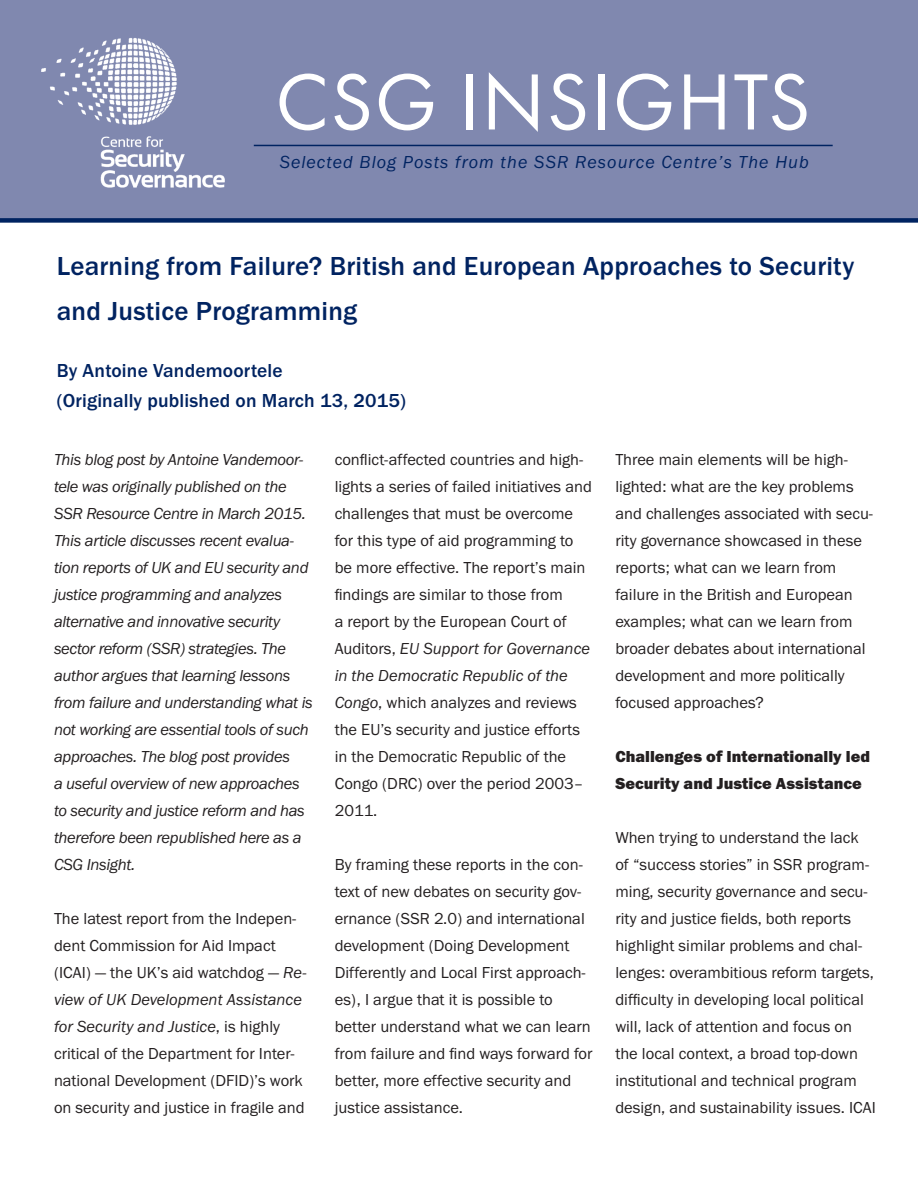
<style>
.page{position:relative;width:918px;height:1188px;background:#fff}
.page>*{position:absolute;margin:0;border:0;box-sizing:border-box;transform-origin:0 0}
.t1{font:82.5px "Futura PT";letter-spacing:.02em;color:#fff}
.t2{font:500 27px/45px "Franklin Gothic URW";letter-spacing:.01em;color:#002361}
.t3{font:500 19.5px "Franklin Gothic URW";letter-spacing:.01em;color:#002361}
.t4{font:18px "Franklin Gothic URW Boo Ita";letter-spacing:.06em;color:#002361}
.t5{font:16.5px/27px "Franklin Gothic URW Boo";color:#231f20}
.t6{font:16.5px/27px "Franklin Gothic URW Boo Ita";letter-spacing:-.02em;color:#231f20}
.t7{font:16.5px/27px "Franklin Gothic URW Hea";color:#231f20}
.s1{font-family:"Franklin Gothic URW Boo Ita"}
</style>
<div class="page">
<div style="left:0;top:0;width:918px;height:218px;background:#8088af"></div>
<img style="left:41px;top:38px;width:224px;height:150px">
<div style="left:0;top:218px;width:918px;height:5px;background:#002361"></div>
<hr style="left:254px;top:145px;width:579px;height:1px;background:#002361">
<h1 class="t1" style="left:275px;top:53px;width:537px">CSG INSIGHTS</h1>
<p class="t4" style="left:280px;top:150px;width:531px">Selected Blog Posts from the SSR Resource Centre’s The Hub</p>
<p class="t2" style="left:57px;top:243px;width:799px">Learning from Failure? British and European Approaches to Security and Justice Programming</p>
<p class="t3" style="left:57px;top:358px;width:228px">By Antoine Vandemoortele</p>
<p class="t3" style="left:57px;top:388px;width:351px">(Originally published on March 13, 2015)</p>
<p class="t6" style="left:54px;top:445px;width:260px">This blog post by Antoine Vandemoor&shy;tele was originally published on the SSR Resource Centre in March 2015.<br>This article discusses recent evalua&shy;tion reports of UK and EU security and justice programming and analyzes alternative and innovative security sector reform (SSR) strategies. The author argues that learning lessons from failure and understanding what is not working are essential tools of such approaches. The blog post provides<br>a useful overview of new approaches to security and justice reform and has therefore been republished here as a CSG Insight.</p>
<p class="t5" style="left:54px;top:904px;width:254px">The latest report from the Indepen&shy;dent Commission for Aid Impact (ICAI) — the UK’s aid watchdog — <span class="s1">Re&shy;view of UK Development Assistance for Security and Justice</span>, is highly critical of the Department for Inter&shy;national Development (DFID)’s work on security and justice in fragile and</p>
<p class="t5" style="left:335px;top:445px;width:259px">conflict-affected countries and high&shy;lights a series of failed initiatives and challenges that must be overcome for this type of aid programming to be more effective. The report’s main findings are similar to those from<br>a report by the European Court of Auditors, <span class="s1">EU Support for Governance in the Democratic Republic of the Congo</span>, which analyzes and reviews the EU’s security and justice efforts in the Democratic Republic of the Congo (DRC) over the period 2003– 2011.</p>
<p class="t5" style="left:335px;top:850px;width:259px">By framing these reports in the con&shy;text of new debates on security gov&shy;ernance (SSR 2.0) and international development (Doing Development Differently and Local First approach&shy;es), I argue that it is possible to better understand what we can learn from failure and find ways forward for better, more effective security and justice assistance.</p>
<p class="t5" style="left:615px;top:445px;width:259px">Three main elements will be high&shy;lighted: what are the key problems and challenges associated with secu&shy;rity governance showcased in these reports; what can we learn from failure in the British and European examples; what can we learn from broader debates about international development and more politically focused approaches?</p>
<p class="t7" style="left:615px;top:742px;width:256px">Challenges of Internationally led<br>Security and Justice Assistance</p>
<p class="t5" style="left:615px;top:823px;width:262px">When trying to understand the lack of “success stories” in SSR program&shy;ming, security governance and secu&shy;rity and justice fields, both reports highlight similar problems and chal&shy;lenges: overambitious reform targets, difficulty in developing local political will, lack of attention and focus on the local context, a broad top-down institutional and technical program design, and sustainability issues. ICAI</p>
</div>
